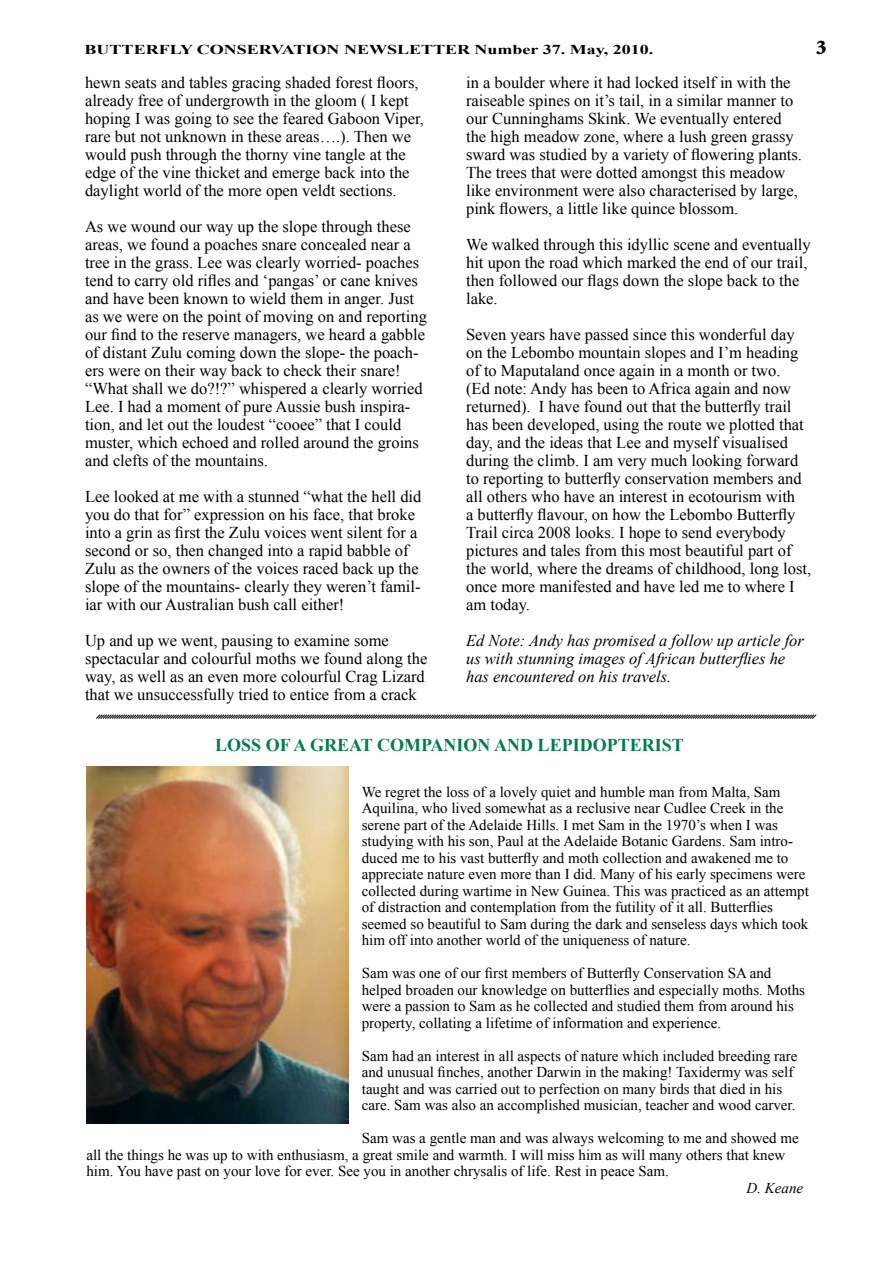
<style>
.page{position:relative;width:893px;height:1263px;background:#fff}
.page>*{position:absolute;margin:0;border:0;box-sizing:border-box;transform-origin:0 0}
.t1{font:700 18px "Times New Roman";color:#007e48}
.t2{font:16.5px/18px "Times New Roman";color:#000}
.t3{font:italic 16.5px/18px "Times New Roman";color:#000}
.t4{font:15px/16.5px "Times New Roman";color:#000}
.t5{font:italic 15px "Times New Roman";color:#000}
.t6{font:700 13.5px "Times New Roman";color:#000;scale:1.33 1}
</style>
<div class="page">
<svg style="left:96px;top:714px;width:721px;height:5px;background:#828383"></svg>
<img style="left:86px;top:767px;width:262px;height:356px">
<p class="t6" style="left:85px;top:40px;width:429px">BUTTERFLY CONSERVATION NEWSLETTER Number 37. May, 2010.</p>
<p class="t2" style="left:85px;top:73px;width:340px">hewn seats and tables gracing shaded forest floors, already free of undergrowth in the gloom ( I kept hoping I was going to see the feared Gaboon Viper, rare but not unknown in these areas….). Then we would push through the thorny vine tangle at the edge of the vine thicket and emerge back into the daylight world of the more open veldt sections.</p>
<p class="t2" style="left:85px;top:217px;width:343px">As we wound our way up the slope through these areas, we found a poaches snare concealed near a tree in the grass. Lee was clearly worried- poaches tend to carry old rifles and ‘pangas’ or cane knives and have been known to wield them in anger. Just as we were on the point of moving on and reporting our find to the reserve managers, we heard a gabble of distant Zulu coming down the slope- the poach&shy;ers were on their way back to check their snare! “What shall we do?!?” whispered a clearly worried Lee. I had a moment of pure Aussie bush inspira&shy;tion, and let out the loudest “cooee” that I could muster, which echoed and rolled around the groins and clefts of the mountains.</p>
<p class="t2" style="left:85px;top:487px;width:338px">Lee looked at me with a stunned “what the hell did you do that for” expression on his face, that broke into a grin as first the Zulu voices went silent for a second or so, then changed into a rapid babble of Zulu as the owners of the voices raced back up the slope of the mountains- clearly they weren’t famil&shy;iar with our Australian bush call either!</p>
<p class="t2" style="left:85px;top:631px;width:344px">Up and up we went, pausing to examine some spectacular and colourful moths we found along the way, as well as an even more colourful Crag Lizard that we unsuccessfully tried to entice from a crack</p>
<p class="t2" style="left:466px;top:73px;width:337px">in a boulder where it had locked itself in with the raiseable spines on it’s tail, in a similar manner to our Cunninghams Skink. We eventually entered the high meadow zone, where a lush green grassy sward was studied by a variety of flowering plants.<br>The trees that were dotted amongst this meadow like environment were also characterised by large, pink flowers, a little like quince blossom.</p>
<p class="t2" style="left:466px;top:235px;width:346px">We walked through this idyllic scene and eventually hit upon the road which marked the end of our trail, then followed our flags down the slope back to the lake.</p>
<p class="t2" style="left:466px;top:325px;width:347px">Seven years have passed since this wonderful day on the Lebombo mountain slopes and I’m heading of to Maputaland once again in a month or two.<br>(Ed note: Andy has been to Africa again and now returned). I have found out that the butterfly trail has been developed, using the route we plotted that day, and the ideas that Lee and myself visualised during the climb. I am very much looking forward to reporting to butterfly conservation members and all others who have an interest in ecotourism with<br>a butterfly flavour, on how the Lebombo Butterfly Trail circa 2008 looks. I hope to send everybody pictures and tales from this most beautiful part of the world, where the dreams of childhood, long lost, once more manifested and have led me to where I am today.</p>
<p class="t3" style="left:466px;top:631px;width:339px">Ed Note: Andy has promised a follow up article for us with stunning images of African butterflies he has encountered on his travels.</p>
<p class="t1" style="left:215px;top:732px;width:470px">LOSS OF A GREAT COMPANION AND LEPIDOPTERIST</p>
<p class="t4" style="left:362px;top:783px;width:449px">We regret the loss of a lovely quiet and humble man from Malta, Sam Aquilina, who lived somewhat as a reclusive near Cudlee Creek in the serene part of the Adelaide Hills. I met Sam in the 1970’s when I was studying with his son, Paul at the Adelaide Botanic Gardens. Sam intro&shy;duced me to his vast butterfly and moth collection and awakened me to appreciate nature even more than I did. Many of his early specimens were collected during wartime in New Guinea. This was practiced as an attempt of distraction and contemplation from the futility of it all. Butterflies seemed so beautiful to Sam during the dark and senseless days which took him off into another world of the uniqueness of nature.</p>
<p class="t4" style="left:362px;top:965px;width:445px">Sam was one of our first members of Butterfly Conservation SA and helped broaden our knowledge on butterflies and especially moths. Moths were a passion to Sam as he collected and studied them from around his property, collating a lifetime of information and experience.</p>
<p class="t4" style="left:362px;top:1047px;width:437px">Sam had an interest in all aspects of nature which included breeding rare and unusual finches, another Darwin in the making! Taxidermy was self taught and was carried out to perfection on many birds that died in his care. Sam was also an accomplished musician, teacher and wood carver.</p>
<p class="t4" style="left:86px;top:1130px;width:714px;text-indent:275px">Sam was a gentle man and was always welcoming to me and showed me all the things he was up to with enthusiasm, a great smile and warmth. I will miss him as will many others that knew him. You have past on your love for ever. See you in another chrysalis of life. Rest in peace Sam.</p>
<p class="t5" style="left:746px;top:1177px;width:58px">D. Keane</p>
</div>
